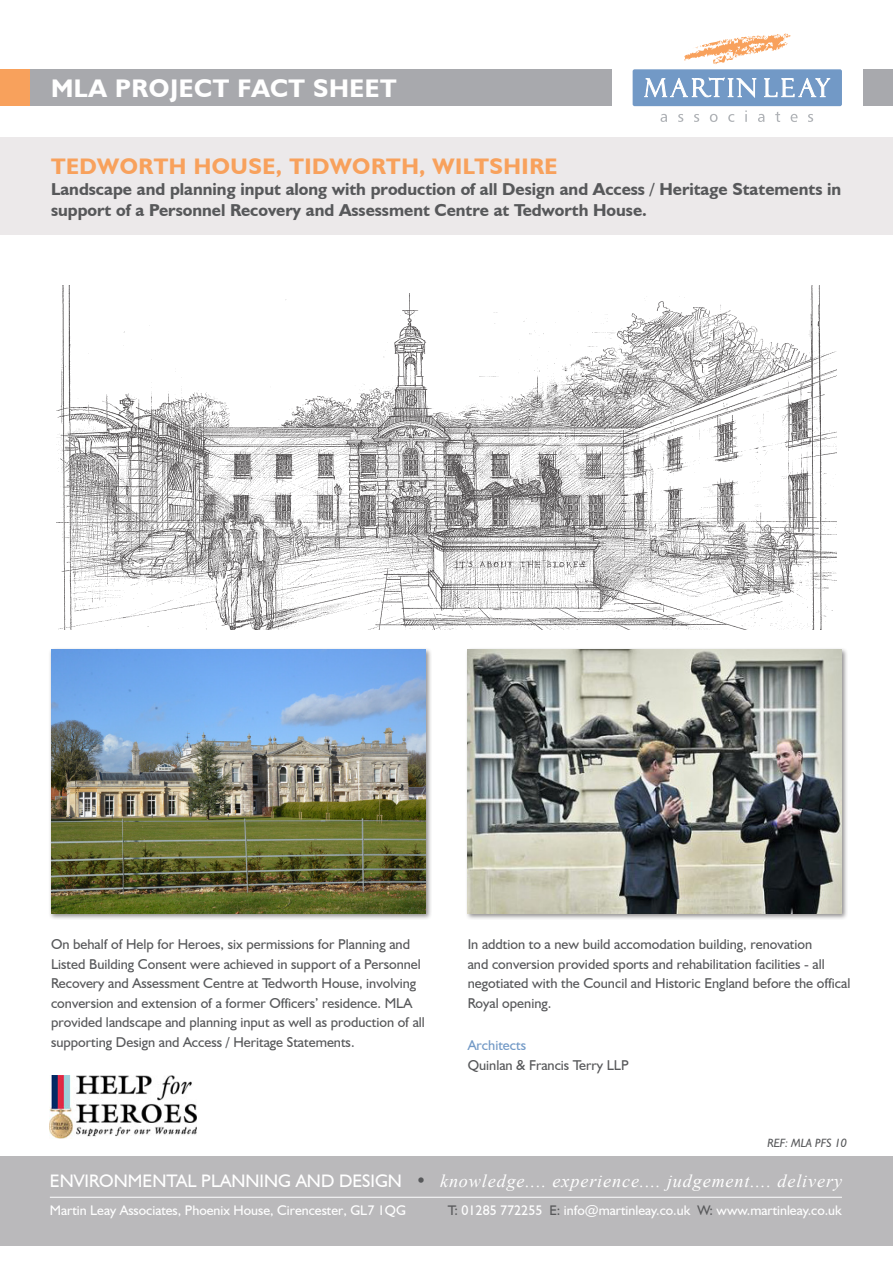
<style>
.page{position:relative;width:893px;height:1263px;background:#fff}
.page>*{position:absolute;margin:0;border:0;box-sizing:border-box;transform-origin:0 0}
.t1{font:700 25.5px "Humanist 521 BT";letter-spacing:.025em;color:#fff}
.t2{font:700 22.5px "Humanist 521 BT";letter-spacing:.025em;color:#f8a15c}
.t3{font:italic 18.15px "Times New Roman";letter-spacing:.05em;color:#fff}
.t4{font:700 17.25px/21px "Humanist 521 BT";color:#57585a}
.Project_body_text{font:14.25px/19.5px "Humanist 521 BT";color:#57585a}
.Project_sub_heading{font:14.25px "Humanist 521 BT";color:#7299c6}
.t5{font:13.95px "Humanist 521 BT";color:#fff}
.Project_body_text-2{font:italic 12px "Humanist 521 BT";color:#57585a}
.s1{font-family:"Humanist 521 BT";font-style:normal}
.s2{font-family:"Humanist 521 BT";font-style:normal;color:#57585a}
.s3{color:#57585a}
</style>
<div class="page">
<div style="left:0;top:1156px;width:893px;height:90px;background:#bab9bb"></div>
<div style="left:0;top:137px;width:893px;height:97px;background:#ece9ea"></div>
<div style="left:0;top:69px;width:611px;height:37px;background:#a8a9ad"></div>
<div style="left:863px;top:69px;width:30px;height:37px;background:#a8a9ad"></div>
<div style="left:0;top:69px;width:30px;height:37px;background:#f8a15c"></div>
<div style="left:633px;top:69px;width:209px;height:37px;background:#7299c6;border-radius:2px"></div>
<svg style="left:644px;top:77px;width:186px;height:45px"></svg>
<svg style="left:684px;top:33px;width:107px;height:32px"></svg>
<hr style="left:50px;top:1197px;width:792px;height:1px;background:#fff">
<div style="left:48px;top:647px;width:384px;height:273px;background:#231f20;opacity:.5"></div>
<img style="left:51px;top:649px;width:374px;height:265px">
<div style="left:465px;top:647px;width:384px;height:273px;background:#231f20;opacity:.5"></div>
<img style="left:468px;top:649px;width:374px;height:264px">
<img style="left:50px;top:1076px;width:147px;height:62px">
<img style="left:56px;top:286px;width:781px;height:343px">
<p class="t1" style="left:51px;top:73px;width:347px">MLA PROJECT FACT SHEET</p>
<p class="t2" style="left:51px;top:152px;width:508px">TEDWORTH HOUSE, TIDWORTH, WILTSHIRE</p>
<p class="t4" style="left:51px;top:178px;width:792px">Landscape and planning input along with production of all Design and Access / Heritage Statements in support of a Personnel Recovery and Assessment Centre at Tedworth House.</p>
<p class="Project_body_text" style="left:51px;top:934px;width:375px">On behalf of Help for Heroes, six permissions for Planning and Listed Building Consent were achieved in support of a Personnel Recovery and Assessment Centre at Tedworth House, involving conversion and extension of a former Officers’ residence. MLA provided landscape and planning input as well as production of all supporting Design and Access / Heritage Statements.</p>
<p class="Project_body_text" style="left:468px;top:934px;width:384px">In addtion to a new build accomodation building, renovation<br>and conversion provided sports and rehabilitation facilities - all negotiated with the Council and Historic England before the offical Royal opening.</p>
<p class="Project_sub_heading" style="left:468px;top:1036px;width:60px">Architects</p>
<p class="Project_body_text" style="left:468px;top:1055px;width:163px">Quinlan &amp; Francis Terry LLP</p>
<p class="Project_body_text-2" style="left:767px;top:1135px;width:81px">REF: MLA PFS 10</p>
<p class="t3" style="left:50px;top:1169px;width:794px"><span class="s1">ENVIRONMENTAL PLANNING AND DESIGN</span> <span class="s2">•</span> knowledge.... experience.... judgement.... delivery</p>
<p class="t5" style="left:50px;top:1202px;width:358px">Martin Leay Associates, Phoenix House, Cirencester, GL7 1QG</p>
<p class="t5" style="left:448px;top:1202px;width:395px"><span class="s3">T:</span> 01285 772255 <span class="s3">E:</span> info@martinleay.co.uk <span class="s3">W:</span> www.martinleay.co.uk</p>
</div>
